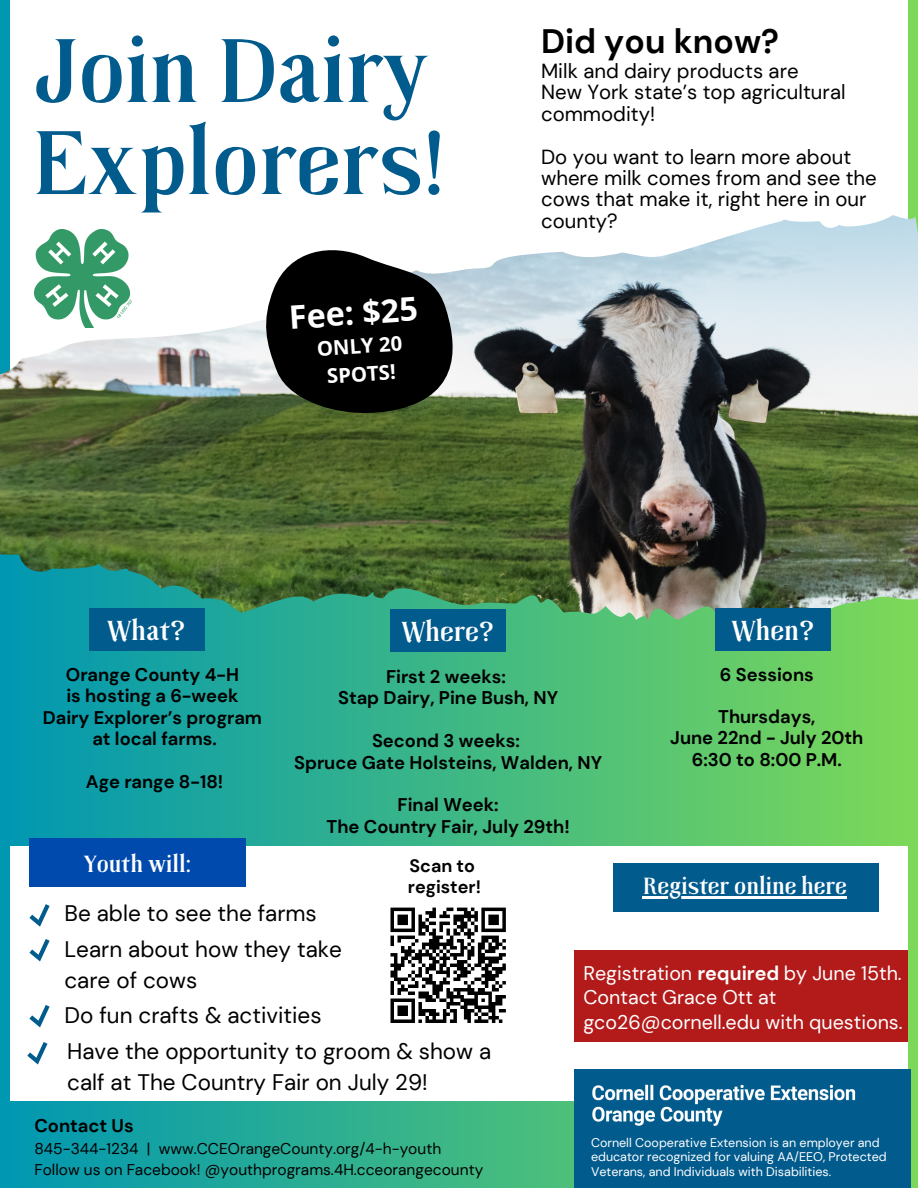
<style>
.page{position:relative;width:918px;height:1188px;background:#fff}
.page>*{position:absolute;margin:0;border:0;box-sizing:border-box;transform-origin:0 0}
.t1{font:700 92.4px/92.1px "Tropikal";color:#025b8d}
.t2{font:700 33.9px "DM Sans";color:#000}
.t3{font:700 32.4px "Open Sans";color:#fff}
.t4{font:700 28.05px "Tropikal";color:#fff}
.t5{font:700 24px "Tropikal";color:#fff}
.t6{font:22.5px/36px "DM Sans";color:#000}
.t7{font:20.4px/21.3px "DM Sans";color:#000}
.t8{font:700 20.4px/28.2px "Open Sans";color:#fff;text-align:center}
.t9{font:19.65px/24.8px "DM Sans";color:#fff}
.t10{font:700 18.3px/21.3px "DM Sans";color:#000;text-align:center}
.t11{font:700 18px/20.2px "DM Sans";color:#000}
.t12{font:15.45px/21.1px "DM Sans";color:#000}
.t13{font:12.45px/14.5px "DM Sans";color:#fff}
.s1{font-weight:700}
</style>
<div class="page">
<div style="left:0;top:0;width:918px;height:1188px;background:linear-gradient(to right,#0298b3,#7cd858)"></div>
<div style="left:10px;top:0;width:898px;height:418px;background:#fff"></div>
<img style="left:0;top:215px;width:918px;height:406px">
<div style="left:89px;top:608px;width:115px;height:42px;background:#025b8d"></div>
<div style="left:390px;top:609px;width:116px;height:43px;background:#025b8d"></div>
<div style="left:716px;top:608px;width:115px;height:42px;background:#025b8d"></div>
<div style="left:10px;top:846px;width:898px;height:254px;background:#fff"></div>
<div style="left:574px;top:950px;width:334px;height:91px;background:#b31b1b"></div>
<div style="left:29px;top:838px;width:217px;height:49px;background:#004aad"></div>
<svg style="left:29px;top:904px;width:21px;height:23px"></svg>
<svg style="left:29px;top:939px;width:21px;height:22px"></svg>
<svg style="left:29px;top:1005px;width:21px;height:22px"></svg>
<div style="left:613px;top:863px;width:265px;height:49px;background:#025b8d"></div>
<div style="left:574px;top:1069px;width:336px;height:119px;background:#025b8d"></div>
<img style="left:592px;top:1084px;width:264px;height:42px">
<svg style="left:27px;top:1042px;width:21px;height:22px"></svg>
<svg style="left:261px;top:242px;width:203px;height:179px"></svg>
<img style="left:34px;top:230px;width:97px;height:98px">
<svg style="left:390px;top:907px;width:116px;height:116px"></svg>
<hr style="left:643px;top:897px;width:204px;height:2px;background:#fff">
<h1 class="t1" style="left:34px;top:31px;width:411px">Join Dairy<br>Explorers!</h1>
<h2 class="t2" style="left:541px;top:20px;width:239px">Did you know?</h2>
<p class="t7" style="left:541px;top:60px;width:306px">Milk and dairy products are<br>New York state’s top agricultural commodity!</p>
<p class="t7" style="left:541px;top:146px;width:337px">Do you want to learn more about where milk comes from and see the cows that make it, right here in our county?</p>
<h3 class="t3" style="left:287px;top:294px;width:130px;rotate:-4deg">Fee: $25</h3>
<p class="t8" style="left:316px;top:334px;width:87px;rotate:-4deg">ONLY 20<br>SPOTS!</p>
<h3 class="t4" style="left:108px;top:619px;width:79px">What?</h3>
<p class="t10" style="left:43px;top:664px;width:221px">Orange County 4-H<br>is hosting a 6-week<br>Dairy Explorer’s program at local farms.</p>
<p class="t10" style="left:86px;top:771px;width:139px">Age range 8-18!</p>
<h3 class="t4" style="left:402px;top:620px;width:93px">Where?</h3>
<h3 class="t4" style="left:733px;top:619px;width:83px">When?</h3>
<p class="t10" style="left:338px;top:666px;width:222px">First 2 weeks:<br>Stap Dairy, Pine Bush, NY</p>
<p class="t10" style="left:294px;top:730px;width:309px">Second 3 weeks:<br>Spruce Gate Holsteins, Walden, NY</p>
<p class="t10" style="left:327px;top:794px;width:245px">Final Week:<br>The Country Fair, July 29th!</p>
<p class="t10" style="left:720px;top:664px;width:95px">6 Sessions</p>
<p class="t10" style="left:670px;top:706px;width:195px">Thursdays,<br>June 22nd - July 20th<br>6:30 to 8:00 P.M.</p>
<h3 class="t5" style="left:84px;top:854px;width:108px">Youth will:</h3>
<p class="t6" style="left:65px;top:895px;width:279px">Be able to see the farms<br>Learn about how they take</p>
<p class="t6" style="left:65px;top:963px;width:259px;line-height:34.5px">care of cows<br>Do fun crafts &amp; activities</p>
<p class="t11" style="left:408px;top:856px;width:75px">Scan to register!</p>
<p class="t6" style="left:67px;top:1035px;width:426px;line-height:31.5px">Have the opportunity to groom &amp; show a calf at The Country Fair on July 29!</p>
<p class="t10" style="left:34px;top:1115px;width:101px">Contact Us</p>
<p class="t12" style="left:34px;top:1138px;width:450px">845-344-1234 | www.CCEOrangeCounty.org/4-h-youth<br>Follow us on Facebook! @youthprograms.4H.cceorangecounty</p>
<h3 class="t5" style="left:643px;top:876px;width:206px">Register online here</h3>
<p class="t9" style="left:583px;top:960px;width:321px">Registration <span class="s1">required</span> by June 15th.<br>Contact Grace Ott at gco26@cornell.edu with questions.</p>
<p class="t13" style="left:591px;top:1135px;width:297px">Cornell Cooperative Extension is an employer and educator recognized for valuing AA/EEO, Protected<br>Veterans, and Individuals with Disabilities.</p>
</div>
